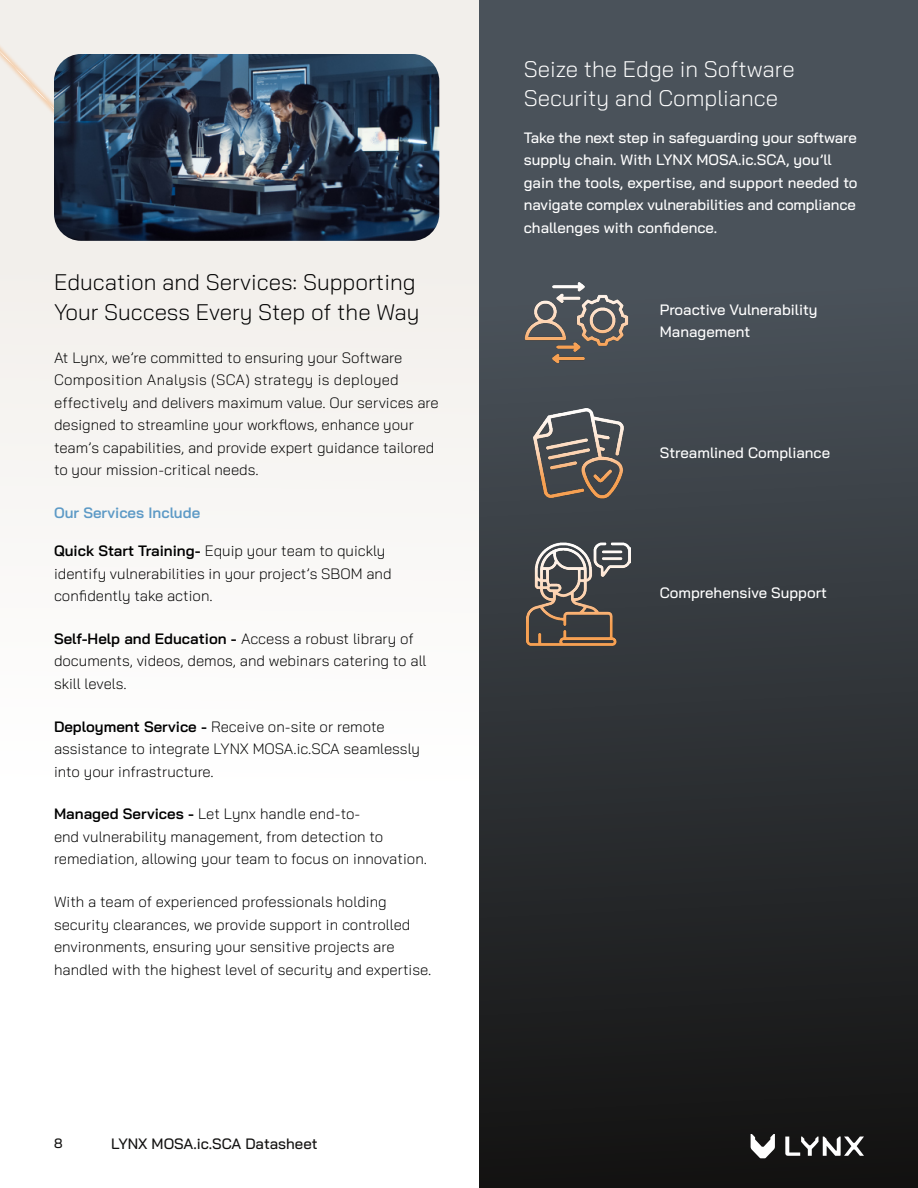
<style>
.page{position:relative;width:918px;height:1188px;background:#fff}
.page>*{position:absolute;margin:0;border:0;box-sizing:border-box;transform-origin:0 0}
.t1{font:300 22.5px/30px "Bai Jamjuree";color:#000}
.t2{font:300 22.5px/30px "Bai Jamjuree";color:#fff}
.t3{font:300 15px/22.5px "Bai Jamjuree";color:#000}
.t4{font:500 15px/22.5px "Bai Jamjuree";color:#fff}
.t5{font:500 15px "Bai Jamjuree";color:#11100f}
.t6{font:600 15px "Bai Jamjuree";color:#5d9ac6}
.t7{font:500 13.5px "Bai Jamjuree";color:#11100f}
.s1{font-weight:600}
</style>
<div class="page">
<div style="left:0;top:0;width:479px;height:1188px;background:linear-gradient(to right,#fbfbfa,#faf9f8)"></div>
<div style="left:479px;top:0;width:439px;height:1188px;background:linear-gradient(to bottom,#545e68,#161515)"></div>
<div style="left:0;top:0;width:406px;height:250px;background:#f2efeb"></div>
<img style="left:54px;top:54px;width:385px;height:187px">
<img style="left:524px;top:267px;width:106px;height:111px">
<img style="left:524px;top:396px;width:110px;height:109px">
<img style="left:527px;top:540px;width:103px;height:108px">
<svg style="left:751px;top:1134px;width:24px;height:24px"></svg>
<svg style="left:785px;top:1137px;width:79px;height:19px"></svg>
<h1 class="t1" style="left:54px;top:267px;width:367px">Education and Services: Supporting<br>Your Success Every Step of the Way</h1>
<p class="t3" style="left:54px;top:346px;width:386px">At Lynx, we’re committed to ensuring your Software Composition Analysis (SCA) strategy is deployed effectively and delivers maximum value. Our services are designed to streamline your workflows, enhance your team’s capabilities, and provide expert guidance tailored to your mission-critical needs.</p>
<p class="t6" style="left:54px;top:504px;width:148px">Our Services Include</p>
<p class="t3" style="left:54px;top:539px;width:339px"><span class="s1">Quick Start Training-</span> Equip your team to quickly identify vulnerabilities in your project’s SBOM and confidently take action.</p>
<p class="t3" style="left:54px;top:627px;width:374px"><span class="s1">Self-Help and Education -</span> Access a robust library of documents, videos, demos, and webinars catering to all skill levels.</p>
<p class="t3" style="left:54px;top:715px;width:368px"><span class="s1">Deployment Service -</span> Receive on-site or remote assistance to integrate LYNX MOSA.ic.SCA seamlessly into your infrastructure.</p>
<p class="t3" style="left:54px;top:803px;width:375px"><span class="s1">Managed Services -</span> Let Lynx handle end-to-<br>end vulnerability management, from detection to remediation, allowing your team to focus on innovation.</p>
<p class="t3" style="left:54px;top:890px;width:379px">With a team of experienced professionals holding security clearances, we provide support in controlled environments, ensuring your sensitive projects are handled with the highest level of security and expertise.</p>
<p class="t7" style="left:54px;top:1135px;width:10px">8</p>
<p class="t5" style="left:111px;top:1135px;width:208px">LYNX MOSA.ic.SCA Datasheet</p>
<h1 class="t2" style="left:524px;top:54px;width:272px">Seize the Edge in Software<br>Security and Compliance</h1>
<p class="t4" style="left:524px;top:126px;width:335px">Take the next step in safeguarding your software supply chain. With LYNX MOSA.ic.SCA, you’ll gain the tools, expertise, and support needed to navigate complex vulnerabilities and compliance challenges with confidence.</p>
<p class="t4" style="left:660px;top:298px;width:159px">Proactive Vulnerability<br>Management</p>
<p class="t4" style="left:660px;top:441px;width:172px">Streamlined Compliance</p>
<p class="t4" style="left:660px;top:582px;width:169px">Comprehensive Support</p>
</div>
